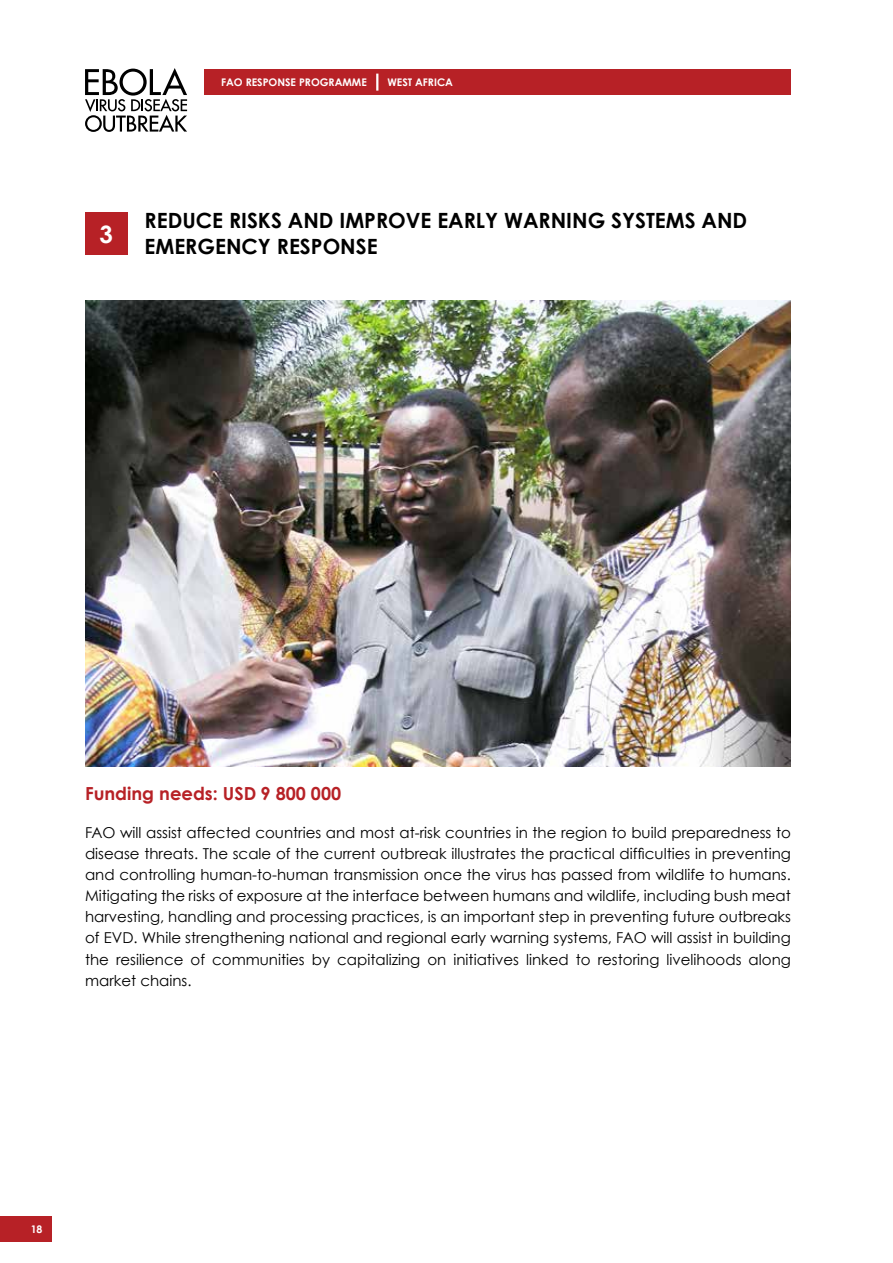
<style>
.page{position:relative;width:893px;height:1263px;background:#fff}
.page>*{position:absolute;margin:0;border:0;box-sizing:border-box;transform-origin:0 0}
.t1{font:700 24px "Century Gothic";color:#fff}
.t2{font:700 21px/25.5px "Century Gothic";color:#000}
.t3{font:700 18px "Century Gothic";color:#b72126}
.t4{font:15px/21px "Century Gothic";color:#000;text-align:justify}
.t5{font:700 10.5px "Century Gothic";color:#fff}
</style>
<div class="page">
<div style="left:0;top:1216px;width:51px;height:26px;background:#b72126"></div>
<img style="left:85px;top:300px;width:706px;height:467px">
<div style="left:85px;top:213px;width:43px;height:42px;background:#b72126"></div>
<svg style="left:85px;top:68px;width:102px;height:64px"></svg>
<div style="left:204px;top:69px;width:587px;height:26px;background:#b72126"></div>
<svg style="left:376px;top:74px;width:2px;height:17px"></svg>
<p class="t5" style="left:221px;top:76px;width:147px">FAO RESPONSE PROGRAMME</p>
<p class="t5" style="left:387px;top:76px;width:67px">WEST AFRICA</p>
<h1 class="t1" style="left:100px;top:219px;width:15px">3</h1>
<h2 class="t2" style="left:145px;top:207px;width:604px">REDUCE RISKS AND IMPROVE EARLY WARNING SYSTEMS AND<br>EMERGENCY RESPONSE</h2>
<p class="t3" style="left:85px;top:783px;width:258px">Funding needs: USD 9 800 000</p>
<p class="t4" style="left:85px;top:822px;width:707px">FAO will assist affected countries and most at-risk countries in the region to build preparedness to disease threats. The scale of the current outbreak illustrates the practical difficulties in preventing and controlling human-to-human transmission once the virus has passed from wildlife to humans.<br>Mitigating the risks of exposure at the interface between humans and wildlife, including bush meat harvesting, handling and processing practices, is an important step in preventing future outbreaks of EVD. While strengthening national and regional early warning systems, FAO will assist in building the resilience of communities by capitalizing on initiatives linked to restoring livelihoods along market chains.</p>
<p class="t5" style="left:31px;top:1223px;width:13px">18</p>
</div>
